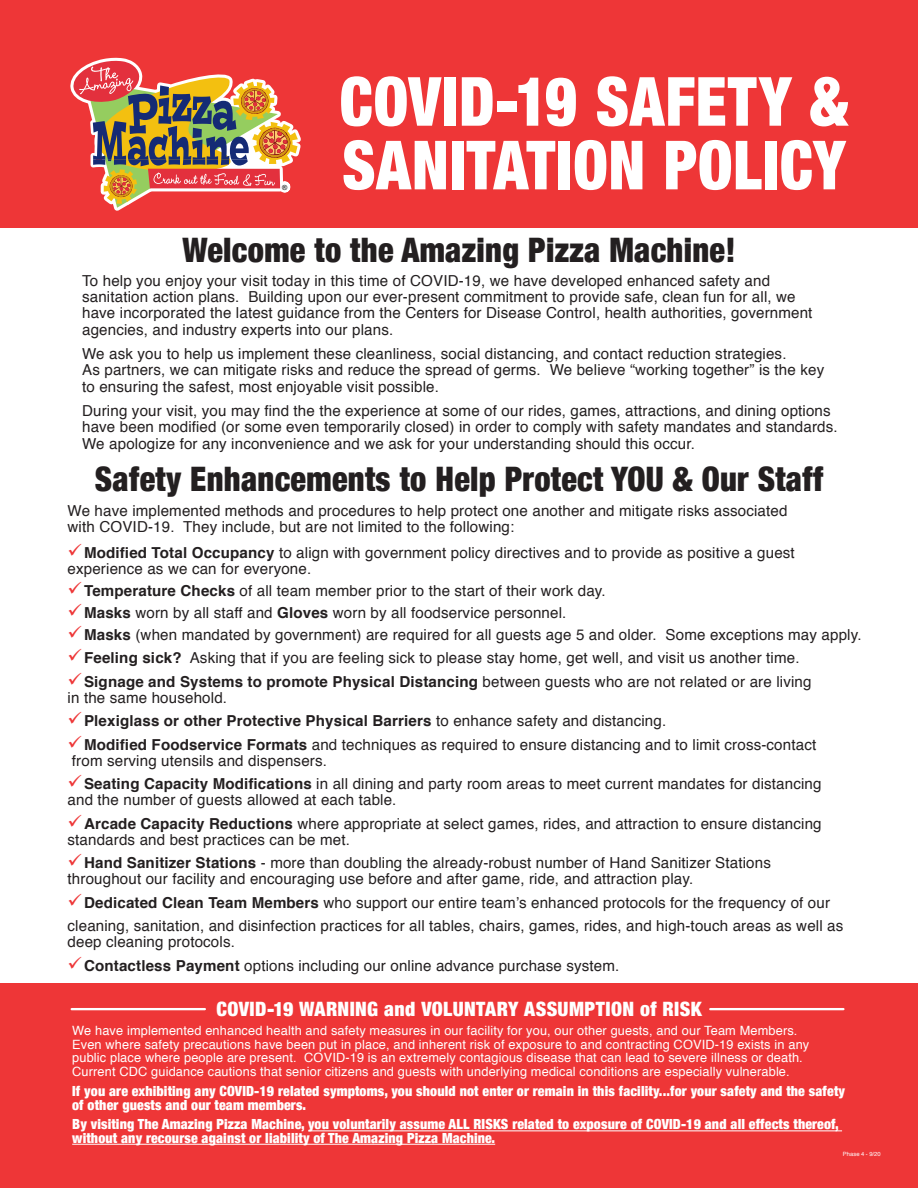
<style>
.page{position:relative;width:918px;height:1188px;background:#fff}
.page>*{position:absolute;margin:0;border:0;box-sizing:border-box;transform-origin:0 0}
.t1{font:900 condensed 67.95px "Helvetica Neue";letter-spacing:.01em;color:#fff;scale:.91 1}
.t2{font:900 condensed 33.75px "Helvetica Neue";letter-spacing:.01em;color:#231f20;scale:.96 1}
.t3{font:900 condensed 19.8px "Helvetica Neue";letter-spacing:.02em;color:#fff}
.t4{font:15.15px/16.4px "Helvetica";letter-spacing:.01em;color:#231f20}
.t5{font:700 15.15px "Helvetica";letter-spacing:.01em;color:#231f20}
.t6{font:900 condensed 13.95px/14px "Helvetica Neue";letter-spacing:.01em;color:#fff}
.t7{font:12.75px "Helvetica";letter-spacing:.01em;color:#fff}
.t8{font:7.05px "Arial";color:#fff}
.t9{font:5.85px "Helvetica";letter-spacing:.015em;color:#fff}
.s1{color:#ee3637}
.s2{font-weight:700}
.s3{font-weight:400}
</style>
<div class="page">
<div style="left:0;top:0;width:918px;height:228px;background:#ee3637"></div>
<div style="left:0;top:983px;width:918px;height:205px;background:#ee3637"></div>
<svg style="left:70px;top:57px;width:231px;height:154px"></svg>
<hr style="left:308px;top:1131px;width:534px;height:1px;background:#fff">
<hr style="left:72px;top:1144px;width:423px;height:1px;background:#fff">
<hr style="left:72px;top:1008px;width:133px;height:2px;background:#fff">
<hr style="left:710px;top:1008px;width:133px;height:2px;background:#fff">
<p class="t8" style="left:282px;top:182px;width:7px">®</p>
<p class="t1" style="left:340px;top:46px;width:560px">COVID-19 SAFETY &amp;</p>
<p class="t1" style="left:342px;top:109px;width:555px">SANITATION POLICY</p>
<p class="t2" style="left:182px;top:223px;width:578px">Welcome to the Amazing Pizza Machine!</p>
<p class="t4" style="left:82px;top:273px;width:689px">To help you enjoy your visit today in this time of COVID-19, we have developed enhanced safety and</p>
<p class="t4" style="left:82px;top:289px;width:715px">sanitation action plans. Building upon our ever-present commitment to provide safe, clean fun for all, we</p>
<p class="t4" style="left:82px;top:305px;width:732px">have incorporated the latest guidance from the Centers for Disease Control, health authorities, government</p>
<p class="t4" style="left:82px;top:322px;width:313px">agencies, and industry experts into our plans.</p>
<p class="t4" style="left:82px;top:346px;width:706px">We ask you to help us implement these cleanliness, social distancing, and contact reduction strategies.</p>
<p class="t4" style="left:82px;top:362px;width:744px">As partners, we can mitigate risks and reduce the spread of germs. We believe “working together” is the key</p>
<p class="t4" style="left:82px;top:379px;width:358px">to ensuring the safest, most enjoyable visit possible.</p>
<p class="t4" style="left:82px;top:403px;width:757px">During your visit, you may find the the experience at some of our rides, games, attractions, and dining options have been modified (or some even temporarily closed) in order to comply with safety mandates and standards.<br>We apologize for any inconvenience and we ask for your understanding should this occur.</p>
<p class="t2" style="left:95px;top:451px;width:760px">Safety Enhancements to Help Protect YOU &amp; Our Staff</p>
<p class="t4" style="left:68px;top:503px;width:721px">We have implemented methods and procedures to help protect one another and mitigate risks associated</p>
<p class="t4" style="left:68px;top:519px;width:448px">with COVID-19. They include, but are not limited to the following:</p>
<p class="t4" style="left:68px;top:545px;width:729px"><span class="s1">✓</span><span class="s2">Modified Total Occupancy</span> to align with government policy directives and to provide as positive a guest</p>
<p class="t4" style="left:68px;top:561px;width:245px">experience as we can for everyone.</p>
<p class="t4" style="left:68px;top:583px;width:540px"><span class="s1">✓</span><span class="s2">Temperature Checks</span> of all team member prior to the start of their work day.</p>
<p class="t4" style="left:68px;top:605px;width:500px"><span class="s1">✓</span><span class="s2">Masks</span> worn by all staff and <span class="s2">Gloves</span> worn by all foodservice personnel.</p>
<p class="t4" style="left:68px;top:627px;width:795px"><span class="s1">✓</span><span class="s2">Masks</span> (when mandated by government) are required for all guests age 5 and older. Some exceptions may apply.</p>
<p class="t4" style="left:68px;top:650px;width:734px"><span class="s1">✓</span><span class="s2">Feeling sick?</span> Asking that if you are feeling sick to please stay home, get well, and visit us another time.</p>
<p class="t5" style="left:68px;top:669px;width:746px"><span class="s1">✓</span>Signage and Systems to promote Physical Distancing <span class="s3">between guests who are not related or are living</span></p>
<p class="t4" style="left:68px;top:690px;width:161px">in the same household.</p>
<p class="t5" style="left:68px;top:709px;width:600px"><span class="s1">✓</span>Plexiglass or other Protective Physical Barriers <span class="s3">to enhance safety and distancing.</span></p>
<p class="t4" style="left:68px;top:737px;width:750px"><span class="s1">✓</span><span class="s2">Modified Foodservice Formats</span> and techniques as required to ensure distancing and to limit cross-contact</p>
<p class="t4" style="left:72px;top:753px;width:257px">from serving utensils and dispensers.</p>
<p class="t4" style="left:68px;top:776px;width:756px"><span class="s1">✓</span><span class="s2">Seating Capacity Modifications</span> in all dining and party room areas to meet current mandates for distancing</p>
<p class="t4" style="left:68px;top:792px;width:330px">and the number of guests allowed at each table.</p>
<p class="t4" style="left:68px;top:816px;width:756px"><span class="s1">✓</span><span class="s2">Arcade Capacity Reductions</span> where appropriate at select games, rides, and attraction to ensure distancing</p>
<p class="t4" style="left:68px;top:832px;width:284px">standards and best practices can be met.</p>
<p class="t4" style="left:68px;top:855px;width:705px"><span class="s1">✓</span><span class="s2">Hand Sanitizer Stations</span> - more than doubling the already-robust number of Hand Sanitizer Stations</p>
<p class="t4" style="left:68px;top:871px;width:627px">throughout our facility and encouraging use before and after game, ride, and attraction play.</p>
<p class="t4" style="left:68px;top:891px;width:777px;line-height:23.2px"><span class="s1">✓</span><span class="s2">Dedicated Clean Team Members</span> who support our entire team’s enhanced protocols for the frequency of our cleaning, sanitation, and disinfection practices for all tables, chairs, games, rides, and high-touch areas as well as</p>
<p class="t4" style="left:68px;top:934px;width:169px">deep cleaning protocols.</p>
<p class="t4" style="left:68px;top:958px;width:553px"><span class="s1">✓</span><span class="s2">Contactless Payment</span> options including our online advance purchase system.</p>
<p class="t3" style="left:216px;top:992px;width:487px">COVID-19 WARNING and VOLUNTARY ASSUMPTION of RISK</p>
<p class="t7" style="left:72px;top:1021px;width:727px">We have implemented enhanced health and safety measures in our facility for you, our other guests, and our Team Members.</p>
<p class="t7" style="left:72px;top:1034px;width:739px">Even where safety precautions have been put in place, and inherent risk of exposure to and contracting COVID-19 exists in any</p>
<p class="t7" style="left:72px;top:1048px;width:732px">public place where people are present. COVID-19 is an extremely contagious disease that can lead to severe illness or death.</p>
<p class="t7" style="left:72px;top:1062px;width:719px">Current CDC guidance cautions that senior citizens and guests with underlying medical conditions are especially vulnerable.</p>
<p class="t6" style="left:72px;top:1083px;width:774px">If you are exhibiting any COVID-19 related symptoms, you should not enter or remain in this facility...for your safety and the safety of other guests and our team members.</p>
<p class="t6" style="left:72px;top:1117px;width:768px">By visiting The Amazing Pizza Machine, you voluntarily assume ALL RISKS related to exposure of COVID-19 and all effects thereof,</p>
<p class="t6" style="left:72px;top:1130px;width:425px">without any recourse against or liability of The Amazing Pizza Machine.</p>
<p class="t9" style="left:843px;top:1150px;width:39px">Phase 4 - 9/20</p>
</div>
